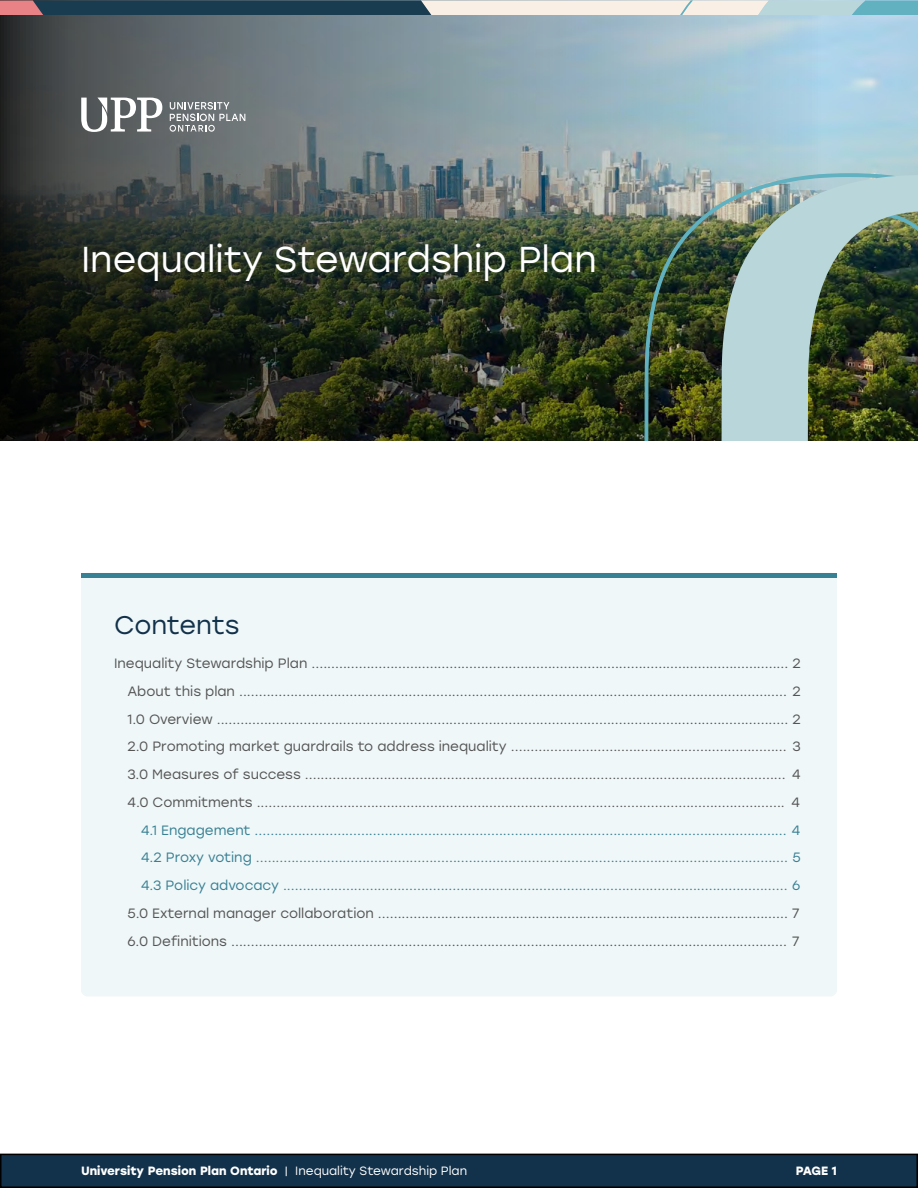
<style>
.page{position:relative;width:918px;height:1188px;background:#fff}
.page>*{position:absolute;margin:0;border:0;box-sizing:border-box;transform-origin:0 0}
.Header_-_H1{font:36px "Stolzl";color:#fff}
.Heading_-_H2{font:25.5px "Stolzl";letter-spacing:-.01em;color:#12314a}
.Table_of_content_grey_2_-_P{font:13.5px "Stolzl";color:#555}
.Table_of_content_blue_-_P{font:13.5px "Stolzl";color:#388094}
.Table_of_content_grey_1_-_P{font:13.5px "Stolzl";color:#555}
.t1{font:700 12px "Stolzl";color:#fff}
.s1{font-weight:400}
</style>
<div class="page">
<div style="left:1px;top:1154px;width:916px;height:33px;background:#12314a"></div>
<div style="left:0;top:1154px;width:918px;height:34px;border:2px solid #000"></div>
<img style="left:824px;top:0;width:94px;height:173px">
<img style="left:0;top:0;width:824px;height:441px">
<svg style="left:0;top:1px;width:918px;height:13px;background:#88989e"></svg>
<img style="left:645px;top:173px;width:273px;height:268px">
<img style="left:722px;top:175px;width:196px;height:266px">
<div style="left:81px;top:573px;width:756px;height:423px;background:#eff7f8;border-radius:6px"></div>
<div style="left:81px;top:573px;width:756px;height:5px;background:#388094"></div>
<svg style="left:81px;top:98px;width:81px;height:34px"></svg>
<svg style="left:170px;top:102px;width:75px;height:30px;background:#8b9092"></svg>
<h1 class="Header_-_H1" style="left:81px;top:234px;width:517px">Inequality Stewardship Plan</h1>
<h2 class="Heading_-_H2" style="left:114px;top:607px;width:127px">Contents</h2>
<p class="Table_of_content_grey_1_-_P" style="left:114px;top:654px;width:688px">Inequality Stewardship Plan ......................................................................................................................... 2</p>
<p class="Table_of_content_grey_2_-_P" style="left:128px;top:682px;width:675px">About this plan ........................................................................................................................................... 2</p>
<p class="Table_of_content_grey_2_-_P" style="left:128px;top:710px;width:675px">1.0 Overview ................................................................................................................................................. 2</p>
<p class="Table_of_content_grey_2_-_P" style="left:128px;top:737px;width:675px">2.0 Promoting market guardrails to address inequality ...................................................................... 3</p>
<p class="Table_of_content_grey_2_-_P" style="left:128px;top:765px;width:674px">3.0 Measures of success .......................................................................................................................... 4</p>
<p class="Table_of_content_grey_2_-_P" style="left:128px;top:793px;width:674px">4.0 Commitments ...................................................................................................................................... 4</p>
<p class="Table_of_content_blue_-_P" style="left:141px;top:821px;width:661px">4.1 Engagement ....................................................................................................................................... 4</p>
<p class="Table_of_content_blue_-_P" style="left:141px;top:848px;width:661px">4.2 Proxy voting ....................................................................................................................................... 5</p>
<p class="Table_of_content_blue_-_P" style="left:141px;top:876px;width:661px">4.3 Policy advocacy ................................................................................................................................ 6</p>
<p class="Table_of_content_grey_2_-_P" style="left:128px;top:904px;width:674px">5.0 External manager collaboration ........................................................................................................ 7</p>
<p class="Table_of_content_grey_2_-_P" style="left:128px;top:932px;width:673px">6.0 Definitions ............................................................................................................................................. 7</p>
<p class="t1" style="left:81px;top:1162px;width:388px">University Pension Plan Ontario <span class="s1">| Inequality Stewardship Plan</span></p>
<p class="t1" style="left:796px;top:1162px;width:43px">PAGE 1</p>
</div>
